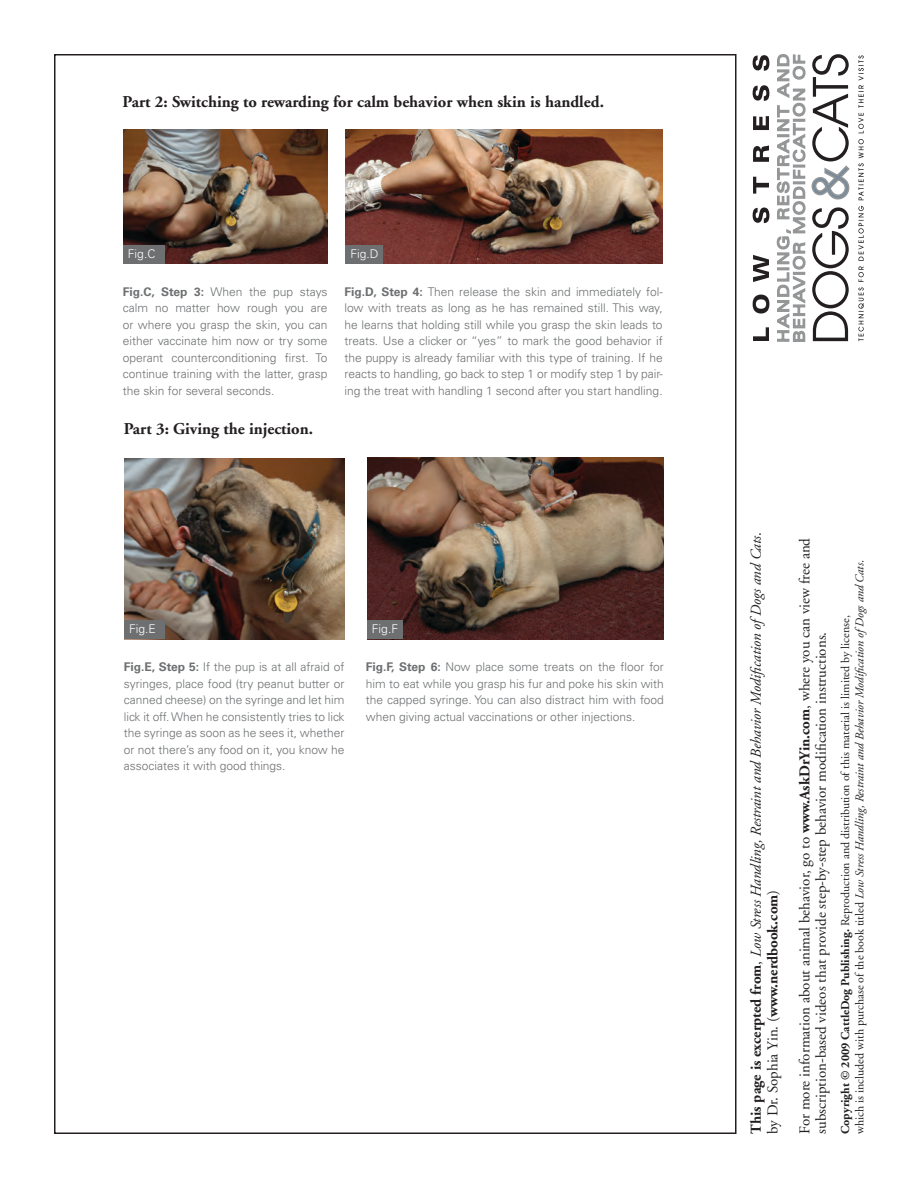
<style>
.page{position:relative;width:918px;height:1188px;background:#fff}
.page>*{position:absolute;margin:0;border:0;box-sizing:border-box;transform-origin:0 0}
.t1{font:700 16.5px "Adobe Garamond";color:#231f20}
.t2{font:15px/16.5px "Adobe Garamond";color:#231f20}
.t3{font:italic 15px/16.5px "Adobe Garamond";color:#231f20}
.CaptionR1{font:300 12px/16.5px "Univers";color:#6d6f71;text-align:justify}
.BT_R1noindent{font:12px/14.4px "Adobe Garamond";color:#231f20}
.CaptionR1-2{font:300 12px "Univers";color:#fff}
.s1{font-weight:700}
.s2{font-weight:700;font-style:normal}
.s3{font-style:normal}
.s4{font-style:italic}
</style>
<div class="page">
<svg style="left:753px;top:55px;width:16px;height:286px"></svg>
<svg style="left:776px;top:54px;width:74px;height:288px"></svg>
<svg style="left:858px;top:55px;width:6px;height:286px"></svg>
<img style="left:123px;top:130px;width:204px;height:133px">
<img style="left:346px;top:130px;width:317px;height:133px">
<div style="left:123px;top:245px;width:41px;height:18px;background:#6d6f71"></div>
<div style="left:345px;top:245px;width:38px;height:18px;background:#6d6f71"></div>
<img style="left:124px;top:459px;width:220px;height:180px">
<img style="left:367px;top:458px;width:297px;height:181px">
<div style="left:124px;top:620px;width:40px;height:19px;background:#6d6f71"></div>
<div style="left:367px;top:620px;width:36px;height:19px;background:#6d6f71"></div>
<p class="t1" style="left:123px;top:92px;width:483px">Part 2: Switching to rewarding for calm behavior when skin is handled.</p>
<p class="CaptionR1-2" style="left:128px;top:246px;width:29px">Fig.C</p>
<p class="CaptionR1-2" style="left:350px;top:246px;width:30px">Fig.D</p>
<p class="CaptionR1" style="left:123px;top:283px;width:206px"><span class="s1">Fig.C, Step 3:</span> When the pup stays calm no matter how rough you are or where you grasp the skin, you can either vaccinate him now or try some operant counterconditioning first. To continue training with the latter, grasp the skin for several seconds.</p>
<p class="CaptionR1" style="left:344px;top:283px;width:320px"><span class="s1">Fig.D, Step 4:</span> Then release the skin and immediately fol&shy;low with treats as long as he has remained still. This way, he learns that holding still while you grasp the skin leads to treats. Use a clicker or “yes” to mark the good behavior if the puppy is already familiar with this type of training. If he reacts to handling, go back to step 1 or modify step 1 by pair&shy;ing the treat with handling 1 second after you start handling.</p>
<p class="t1" style="left:124px;top:420px;width:191px">Part 3: Giving the injection.</p>
<p class="CaptionR1-2" style="left:129px;top:622px;width:28px">Fig.E</p>
<p class="CaptionR1-2" style="left:372px;top:622px;width:28px">Fig.F</p>
<p class="CaptionR1" style="left:124px;top:659px;width:222px"><span class="s1">Fig.E, Step 5:</span> If the pup is at all afraid of syringes, place food (try peanut butter or canned cheese) on the syringe and let him lick it off. When he consistently tries to lick the syringe as soon as he sees it, whether or not there’s any food on it, you know he associates it with good things.</p>
<p class="CaptionR1" style="left:366px;top:659px;width:300px"><span class="s1">Fig.F, Step 6:</span> Now place some treats on the floor for him to eat while you grasp his fur and poke his skin with the capped syringe. You can also distract him with food when giving actual vaccinations or other injections.</p>
<p class="t3" style="left:748px;top:1134px;width:603px;rotate:-90deg"><span class="s2">This page is excerpted from</span><span class="s3">,</span> Low Stress Handling, Restraint and Behavior Modification ofDogs and Cats<span class="s3">. by Dr. Sophia Yin. (</span><span class="s2">www.nerdbook.com</span><span class="s3">)</span></p>
<p class="t2" style="left:797px;top:1134px;width:598px;rotate:-90deg">For more information about animal behavior, go to <span class="s1">www.AskDrYin.com</span>, where you can view free and subscription-based videos that provide step-by-step behavior modification instructions.</p>
<p class="BT_R1noindent" style="left:838px;top:1134px;width:576px;rotate:-90deg"><span class="s1">Copyright © 2009 CattleDog Publishing.</span> Reproduction and distribution of this material is limited by license,<br>which is included with purchase of the book titled <span class="s4">Low Stress Handling, Restraint and Behavior Modification ofDogs and Cats</span>.</p>
</div>
